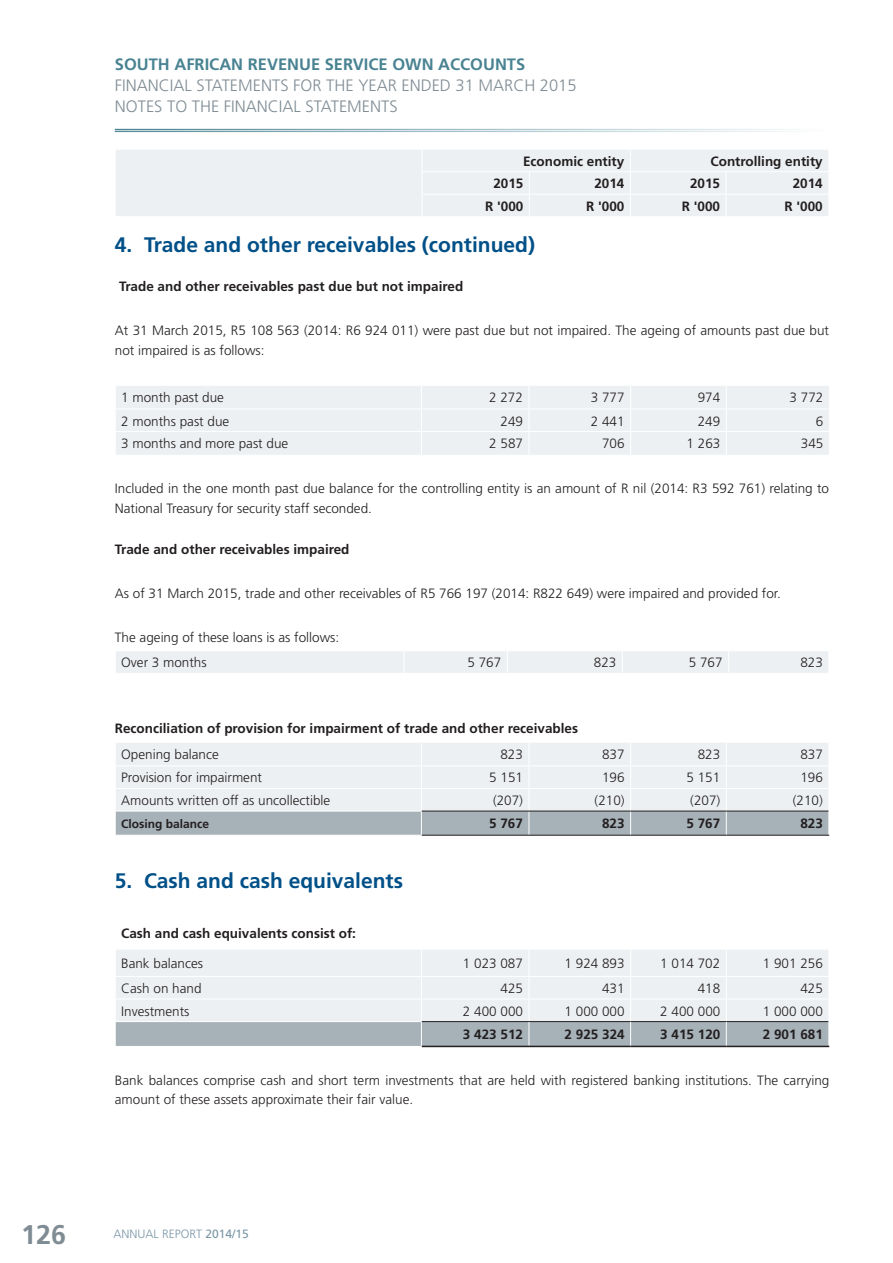
<style>
.page{position:relative;width:893px;height:1263px;background:#fff}
.page>*{position:absolute;margin:0;border:0;box-sizing:border-box;transform-origin:0 0}
.t1{font:700 27px "Frutiger";color:#7f8c94}
.t2{font:700 21px "Frutiger";color:#005088}
.t3{font:300 16.5px "Frutiger";color:#7f8c94}
.t4{font:700 16.5px "Frutiger";color:#498392}
.t5{font:300 13.5px/19.5px "Frutiger";color:#231f20}
.t6{font:700 13.5px "Frutiger";color:#231f20}
.t7{font:300 12px "Frutiger";color:#7b96a8}
.t8{font:700 12px "Frutiger";color:#231f20}
.s1{font-weight:400}
</style>
<div class="page">
<hr style="left:115px;top:129px;width:714px;height:1px;background:#498392">
<hr style="left:115px;top:131px;width:714px;height:1px;background:#498392">
<div style="left:116px;top:386px;width:713px;height:69px;background:#edf0f2"></div>
<hr style="left:115px;top:409px;width:306px;height:1px;background:#fff">
<hr style="left:421px;top:409px;width:108px;height:1px;background:#fff">
<hr style="left:529px;top:409px;width:102px;height:1px;background:#fff">
<hr style="left:631px;top:409px;width:95px;height:1px;background:#fff">
<hr style="left:726px;top:409px;width:104px;height:1px;background:#fff">
<hr style="left:115px;top:431px;width:306px;height:1px;background:#fff">
<svg style="left:421px;top:386px;width:1px;height:69px"></svg>
<hr style="left:421px;top:431px;width:108px;height:1px;background:#fff">
<svg style="left:529px;top:386px;width:1px;height:69px"></svg>
<hr style="left:529px;top:431px;width:102px;height:1px;background:#fff">
<svg style="left:630px;top:386px;width:1px;height:69px"></svg>
<hr style="left:631px;top:431px;width:95px;height:1px;background:#fff">
<svg style="left:726px;top:386px;width:1px;height:69px"></svg>
<hr style="left:726px;top:431px;width:104px;height:1px;background:#fff">
<div style="left:116px;top:651px;width:712px;height:22px;background:#edf0f2"></div>
<svg style="left:115px;top:743px;width:714px;height:92px;background:#dbdfe3"></svg>
<hr style="left:422px;top:811px;width:107px;height:1px;background:#231f20">
<hr style="left:529px;top:811px;width:102px;height:1px;background:#231f20">
<hr style="left:631px;top:811px;width:95px;height:1px;background:#231f20">
<hr style="left:726px;top:811px;width:102px;height:1px;background:#231f20">
<hr style="left:422px;top:835px;width:107px;height:1px;background:#231f20">
<hr style="left:529px;top:835px;width:102px;height:1px;background:#231f20">
<hr style="left:631px;top:835px;width:95px;height:1px;background:#231f20">
<hr style="left:726px;top:835px;width:103px;height:1px;background:#231f20">
<svg style="left:115px;top:950px;width:714px;height:96px;background:#dbe0e3"></svg>
<hr style="left:422px;top:1046px;width:107px;height:1px;background:#231f20">
<hr style="left:529px;top:1046px;width:102px;height:1px;background:#231f20">
<hr style="left:631px;top:1046px;width:95px;height:1px;background:#231f20">
<hr style="left:726px;top:1046px;width:103px;height:1px;background:#231f20">
<div style="left:116px;top:150px;width:712px;height:66px;background:#edf0f2"></div>
<hr style="left:422px;top:171px;width:107px;height:1px;background:#fff">
<hr style="left:529px;top:171px;width:101px;height:1px;background:#fff">
<hr style="left:630px;top:171px;width:96px;height:1px;background:#fff">
<hr style="left:726px;top:171px;width:103px;height:1px;background:#fff">
<svg style="left:422px;top:150px;width:1px;height:66px"></svg>
<hr style="left:422px;top:194px;width:107px;height:1px;background:#fff">
<svg style="left:529px;top:172px;width:1px;height:44px"></svg>
<hr style="left:529px;top:194px;width:101px;height:1px;background:#fff">
<svg style="left:630px;top:150px;width:1px;height:66px"></svg>
<hr style="left:630px;top:194px;width:96px;height:1px;background:#fff">
<svg style="left:726px;top:172px;width:1px;height:44px"></svg>
<hr style="left:726px;top:194px;width:103px;height:1px;background:#fff">
<p class="t4" style="left:115px;top:54px;width:412px">SOUTH AFRICAN REVENUE SERVICE OWN ACCOUNTS</p>
<p class="t3" style="left:115px;top:76px;width:463px">FINANCIAL STATEMENTS FOR THE YEAR ENDED 31 MARCH 2015</p>
<p class="t3" style="left:115px;top:97px;width:284px">NOTES TO THE FINANCIAL STATEMENTS</p>
<p class="t6" style="left:523px;top:153px;width:103px">Economic entity</p>
<p class="t6" style="left:710px;top:153px;width:114px">Controlling entity</p>
<p class="t6" style="left:493px;top:176px;width:32px">2015</p>
<p class="t6" style="left:594px;top:176px;width:32px">2014</p>
<p class="t6" style="left:690px;top:176px;width:32px">2015</p>
<p class="t6" style="left:793px;top:176px;width:32px">2014</p>
<p class="t6" style="left:485px;top:198px;width:40px">R '000</p>
<p class="t6" style="left:586px;top:198px;width:40px">R '000</p>
<p class="t6" style="left:682px;top:198px;width:40px">R '000</p>
<p class="t6" style="left:784px;top:198px;width:40px">R '000</p>
<p class="t2" style="left:115px;top:233px;width:422px">4. Trade and other receivables (continued)</p>
<p class="t6" style="left:119px;top:279px;width:346px">Trade and other receivables past due but not impaired</p>
<p class="t5" style="left:115px;top:321px;width:716px">At 31 March 2015, R5 108 563 (2014: R6 924 011) were past due but not impaired. The ageing of amounts past due but not impaired is as follows:</p>
<p class="t5" style="left:121px;top:387px;width:104px">1 month past due</p>
<p class="t5" style="left:489px;top:387px;width:35px">2 272</p>
<p class="t5" style="left:591px;top:387px;width:35px">3 777</p>
<p class="t5" style="left:698px;top:387px;width:24px">974</p>
<p class="t5" style="left:790px;top:387px;width:35px">3 772</p>
<p class="t5" style="left:121px;top:411px;width:110px">2 months past due</p>
<p class="t5" style="left:500px;top:411px;width:24px">249</p>
<p class="t5" style="left:591px;top:411px;width:35px">2 441</p>
<p class="t5" style="left:698px;top:411px;width:24px">249</p>
<p class="t5" style="left:816px;top:411px;width:9px">6</p>
<p class="t5" style="left:121px;top:434px;width:169px">3 months and more past due</p>
<p class="t5" style="left:489px;top:434px;width:35px">2 587</p>
<p class="t5" style="left:602px;top:434px;width:24px">706</p>
<p class="t5" style="left:687px;top:434px;width:35px">1 263</p>
<p class="t5" style="left:801px;top:434px;width:24px">345</p>
<p class="t5" style="left:115px;top:479px;width:716px">Included in the one month past due balance for the controlling entity is an amount of R nil (2014: R3 592 761) relating to<br>National Treasury for security staff seconded.</p>
<p class="t6" style="left:115px;top:542px;width:236px">Trade and other receivables impaired</p>
<p class="t5" style="left:115px;top:584px;width:668px">As of 31 March 2015, trade and other receivables of R5 766 197 (2014: R822 649) were impaired and provided for.</p>
<p class="t5" style="left:115px;top:627px;width:226px">The ageing of these loans is as follows:</p>
<p class="t5" style="left:121px;top:653px;width:87px">Over 3 months</p>
<p class="t5" style="left:467px;top:653px;width:35px">5 767</p>
<p class="t5" style="left:594px;top:653px;width:24px">823</p>
<p class="t5" style="left:689px;top:653px;width:35px">5 767</p>
<p class="t5" style="left:800px;top:653px;width:24px">823</p>
<p class="t6" style="left:115px;top:721px;width:465px">Reconciliation of provision for impairment of trade and other receivables</p>
<p class="t5" style="left:121px;top:745px;width:99px">Opening balance</p>
<p class="t5" style="left:500px;top:745px;width:24px">823</p>
<p class="t5" style="left:602px;top:745px;width:24px">837</p>
<p class="t5" style="left:698px;top:745px;width:24px">823</p>
<p class="t5" style="left:800px;top:745px;width:24px">837</p>
<p class="t5" style="left:121px;top:768px;width:142px">Provision for impairment</p>
<p class="t5" style="left:489px;top:768px;width:35px">5 151</p>
<p class="t5" style="left:602px;top:768px;width:24px">196</p>
<p class="t5" style="left:686px;top:768px;width:35px">5 151</p>
<p class="t5" style="left:800px;top:768px;width:24px">196</p>
<p class="t5" style="left:121px;top:791px;width:211px">Amounts written off as uncollectible</p>
<p class="t5" style="left:493px;top:791px;width:32px">(207)</p>
<p class="t5" style="left:595px;top:791px;width:32px">(210)</p>
<p class="t5" style="left:690px;top:791px;width:32px">(207)</p>
<p class="t5" style="left:793px;top:791px;width:32px">(210)</p>
<p class="t8" style="left:121px;top:816px;width:90px">Closing balance</p>
<p class="t6" style="left:489px;top:816px;width:35px">5 767</p>
<p class="t6" style="left:602px;top:816px;width:24px">823</p>
<p class="t6" style="left:686px;top:816px;width:35px">5 767</p>
<p class="t6" style="left:800px;top:816px;width:24px">823</p>
<p class="t2" style="left:115px;top:868px;width:290px">5. Cash and cash equivalents</p>
<p class="t6" style="left:121px;top:925px;width:236px">Cash and cash equivalents consist of:</p>
<p class="t5" style="left:121px;top:954px;width:83px">Bank balances</p>
<p class="t5" style="left:463px;top:954px;width:62px">1 023 087</p>
<p class="t5" style="left:565px;top:954px;width:62px">1 924 893</p>
<p class="t5" style="left:660px;top:954px;width:62px">1 014 702</p>
<p class="t5" style="left:763px;top:954px;width:62px">1 901 256</p>
<p class="t5" style="left:121px;top:978px;width:82px">Cash on hand</p>
<p class="t5" style="left:500px;top:978px;width:24px">425</p>
<p class="t5" style="left:602px;top:978px;width:24px">431</p>
<p class="t5" style="left:698px;top:978px;width:24px">418</p>
<p class="t5" style="left:800px;top:978px;width:24px">425</p>
<p class="t5" style="left:121px;top:1001px;width:70px">Investments</p>
<p class="t5" style="left:463px;top:1001px;width:62px">2 400 000</p>
<p class="t5" style="left:565px;top:1001px;width:62px">1 000 000</p>
<p class="t5" style="left:660px;top:1001px;width:62px">2 400 000</p>
<p class="t5" style="left:763px;top:1001px;width:62px">1 000 000</p>
<p class="t6" style="left:463px;top:1027px;width:62px">3 423 512</p>
<p class="t6" style="left:565px;top:1027px;width:62px">2 925 324</p>
<p class="t6" style="left:660px;top:1027px;width:62px">3 415 120</p>
<p class="t6" style="left:763px;top:1027px;width:62px">2 901 681</p>
<p class="t5" style="left:115px;top:1070px;width:716px">Bank balances comprise cash and short term investments that are held with registered banking institutions. The carrying amount of these assets approximate their fair value.</p>
<h1 class="t1" style="left:21px;top:1218px;width:47px">126</h1>
<p class="t7" style="left:113px;top:1227px;width:137px">ANNUAL REPORT <span class="s1">2014/15</span></p>
</div>
